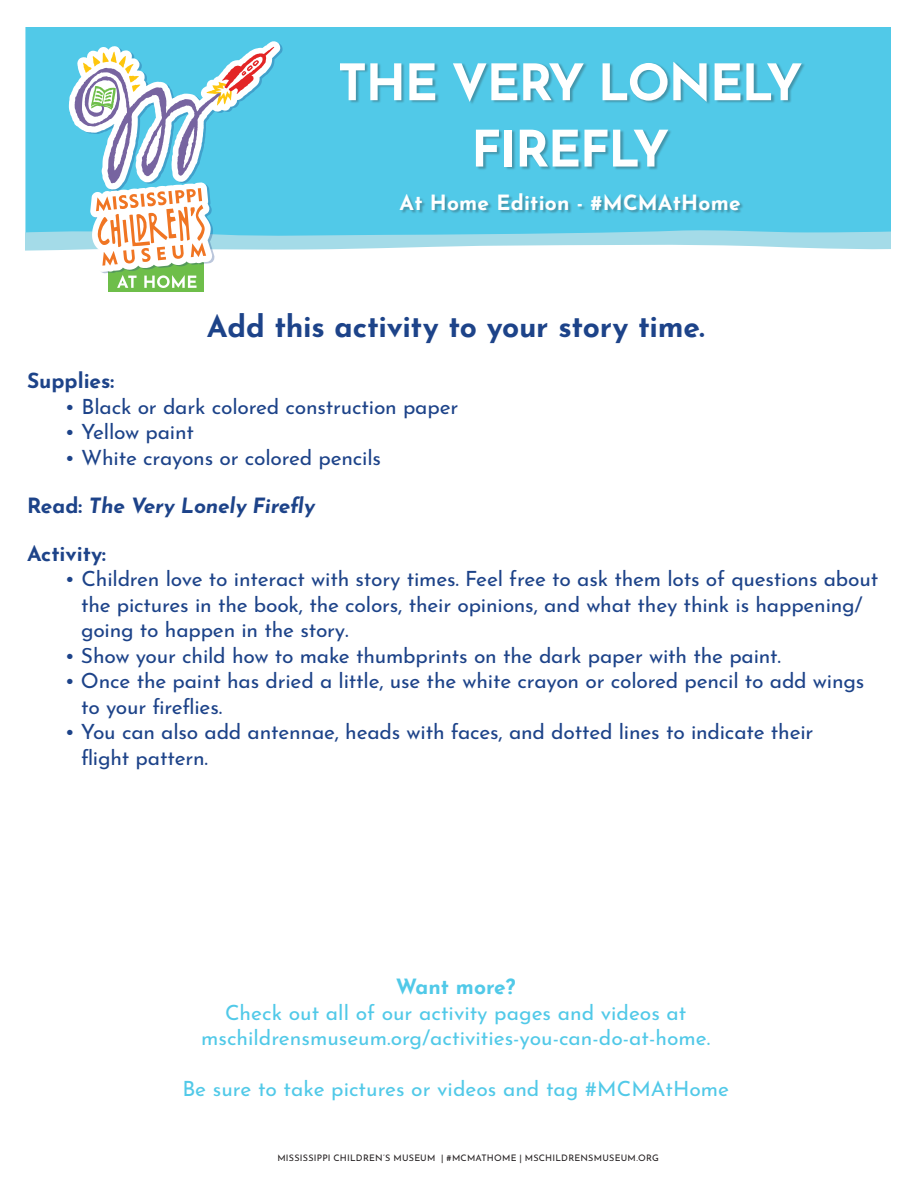
<style>
.page{position:relative;width:918px;height:1188px;background:#fff}
.page>*{position:absolute;margin:0;border:0;box-sizing:border-box;transform-origin:0 0}
.Paragraph_Style_4{font:700 50.1px/66.3px "Josefin Sans";letter-spacing:-.03em;color:#fff;text-align:center}
.Paragraph_Style_4-2{font:700 30px "Josefin Sans";letter-spacing:-.01em;color:#1d4389}
.Paragraph_Style_4-3{font:21px/25.5px "Josefin Sans";letter-spacing:-.01em;color:#1d4389}
.Paragraph_Style_4-4{font:21px "Josefin Sans";color:#51c9e8}
.Paragraph_Style_4-5{font:italic 700 21px "Josefin Sans";letter-spacing:-.01em;color:#1d4389}
.Paragraph_Style_4-6{font:700 21px "Josefin Sans";letter-spacing:.01em;color:#fff}
.Paragraph_Style_4-7{font:700 21px "Josefin Sans";color:#1d4389}
.Paragraph_Style_4-8{font:700 21px "Josefin Sans";color:#51c9e8}
.t1{font:9px "Josefin Sans";letter-spacing:.025em;color:#231f20}
.s1{font-style:normal}
</style>
<div class="page">
<div style="left:25px;top:27px;width:866px;height:216px;background:#51c9e8"></div>
<svg style="left:25px;top:41px;width:866px;height:251px"></svg>
<p class="Paragraph_Style_4" style="left:338px;top:42px;width:466px">THE VERY LONELY<br>FIREFLY</p>
<p class="Paragraph_Style_4-6" style="left:400px;top:184px;width:343px">At Home Edition - #MCMAtHome</p>
<p class="Paragraph_Style_4-2" style="left:207px;top:300px;width:499px">Add this activity to your story time.</p>
<p class="Paragraph_Style_4-7" style="left:27px;top:362px;width:89px">Supplies:</p>
<p class="Paragraph_Style_4-3" style="left:65px;top:391px;width:395px">• Black or dark colored construction paper</p>
<p class="Paragraph_Style_4-3" style="left:65px;top:416px;width:131px">• Yellow paint</p>
<p class="Paragraph_Style_4-3" style="left:65px;top:442px;width:318px">• White crayons or colored pencils</p>
<p class="Paragraph_Style_4-5" style="left:27px;top:487px;width:290px"><span class="s1">Read:</span> The Very Lonely Firefly</p>
<p class="Paragraph_Style_4-7" style="left:27px;top:534px;width:81px">Activity:</p>
<p class="Paragraph_Style_4-3" style="left:81px;top:563px;width:799px;text-indent:-16px">• Children love to interact with story times. Feel free to ask them lots of questions about the pictures in the book, the colors, their opinions, and what they think is happening/ going to happen in the story.</p>
<p class="Paragraph_Style_4-3" style="left:65px;top:640px;width:718px">• Show your child how to make thumbprints on the dark paper with the paint.</p>
<p class="Paragraph_Style_4-3" style="left:81px;top:665px;width:785px;text-indent:-16px">• Once the paint has dried a little, use the white crayon or colored pencil to add wings to your fireflies.</p>
<p class="Paragraph_Style_4-3" style="left:81px;top:716px;width:734px;text-indent:-16px">• You can also add antennae, heads with faces, and dotted lines to indicate their flight pattern.</p>
<p class="Paragraph_Style_4-8" style="left:396px;top:968px;width:121px">Want more?</p>
<p class="Paragraph_Style_4-4" style="left:225px;top:995px;width:463px">Check out all of our activity pages and videos at</p>
<p class="Paragraph_Style_4-4" style="left:201px;top:1020px;width:511px">mschildrensmuseum.org/activities-you-can-do-at-home.</p>
<p class="Paragraph_Style_4-4" style="left:182px;top:1071px;width:548px">Be sure to take pictures or videos and tag #MCMAtHome</p>
<p class="t1" style="left:277px;top:1151px;width:383px">MISSISSIPPI CHILDREN’S MUSEUM | #MCMATHOME | MSCHILDRENSMUSEUM.ORG</p>
</div>
